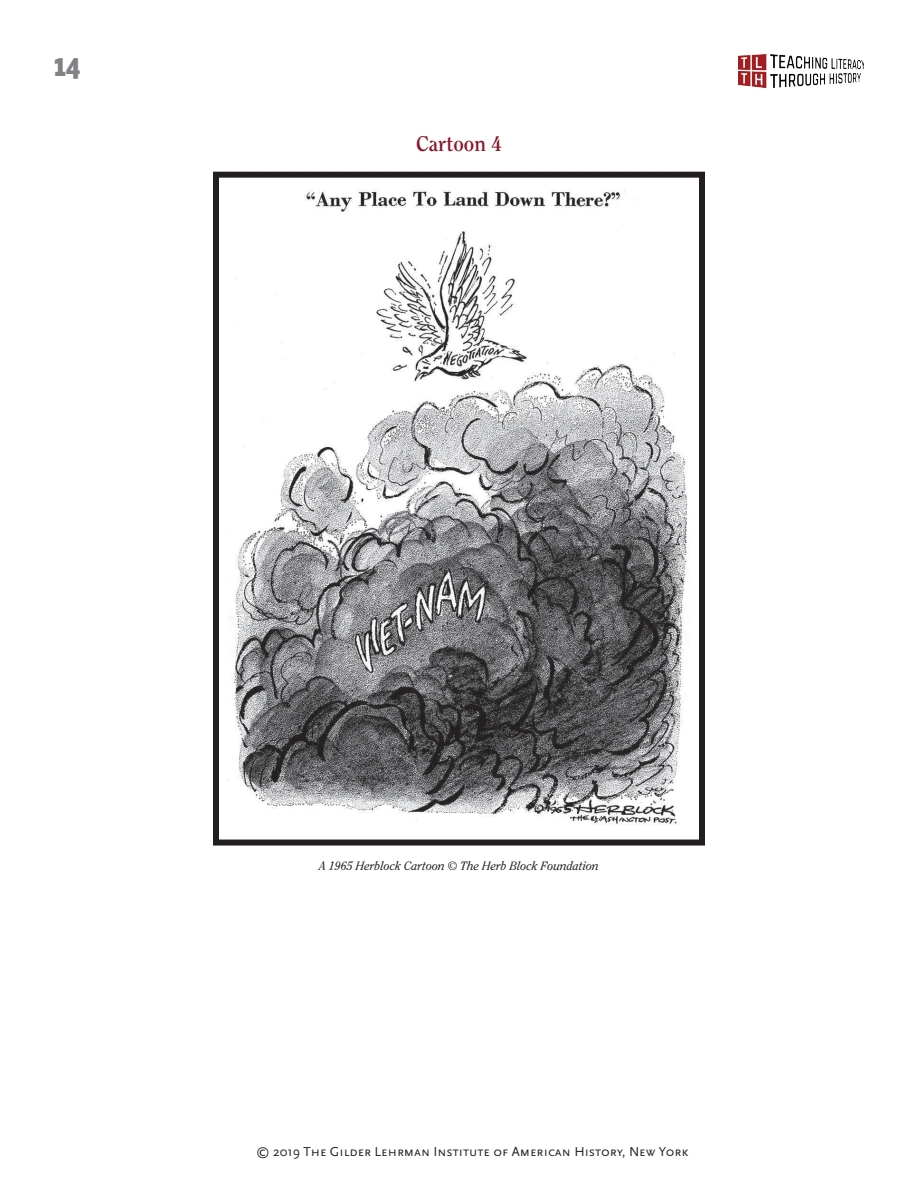
<style>
.page{position:relative;width:918px;height:1188px;background:#fff}
.page>*{position:absolute;margin:0;border:0;box-sizing:border-box;transform-origin:0 0}
.t1{font:900 30px "Solex";color:#808285}
.t2{font:700 21px "Clearface";color:#891629}
.t3{font:13.5px "Scala Sans Caps";color:#231f20}
.t4{font:italic 12px "Clearface";color:#231f20}
</style>
<div class="page">
<img style="left:739px;top:54px;width:125px;height:34px">
<img style="left:232px;top:189px;width:456px;height:636px">
<div style="left:213px;top:172px;width:492px;height:674px;border:6px solid #231f20"></div>
<h1 class="t1" style="left:54px;top:44px;width:28px">14</h1>
<h2 class="t2" style="left:416px;top:132px;width:87px">Cartoon 4</h2>
<p class="t4" style="left:319px;top:859px;width:281px">A 1965 Herblock Cartoon © The Herb Block Foundation</p>
<p class="t3" style="left:256px;top:1143px;width:434px">© 2019 The Gilder Lehrman Institute of American History, New York</p>
</div>
